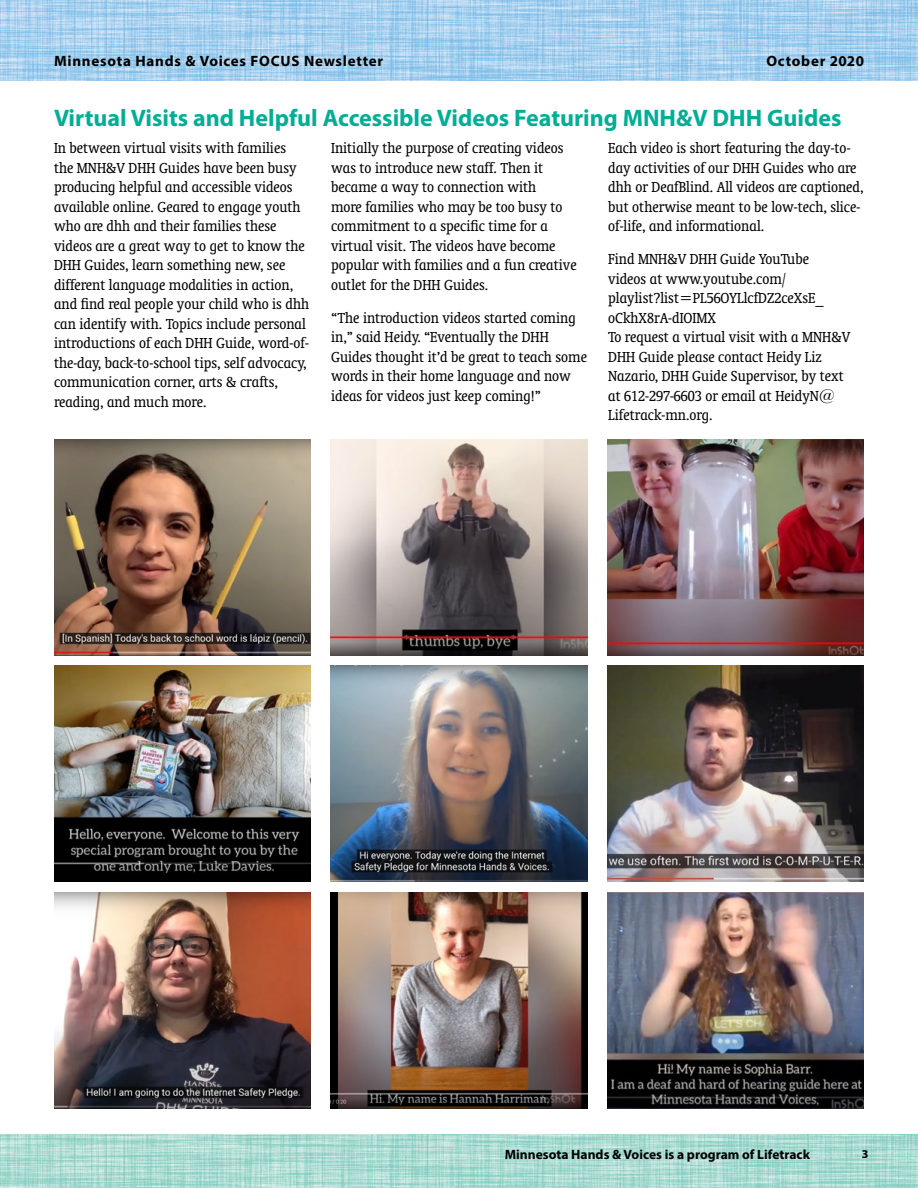
<style>
.page{position:relative;width:918px;height:1188px;background:#fff}
.page>*{position:absolute;margin:0;border:0;box-sizing:border-box;transform-origin:0 0}
.t1{font:700 24px "Myriad Pro";color:#00ae95}
.t2{font:condensed 16.5px/19.5px "Oranda BT";color:#000}
.t3{font:700 15px "Myriad Pro";letter-spacing:.05em;color:#000}
.t4{font:700 13.5px "Myriad Pro";color:#000}
.t5{font:700 12px "Myriad Pro";color:#000}
</style>
<div class="page">
<img style="left:1px;top:0;width:917px;height:81px">
<svg style="left:1px;top:1134px;width:917px;height:54px;background:#aadbd2"></svg>
<img style="left:0;top:1134px;width:1px;height:54px">
<img style="left:607px;top:439px;width:257px;height:216px">
<img style="left:54px;top:666px;width:257px;height:216px">
<img style="left:331px;top:439px;width:256px;height:216px">
<img style="left:607px;top:666px;width:257px;height:216px">
<img style="left:54px;top:439px;width:257px;height:216px">
<img style="left:54px;top:892px;width:257px;height:216px">
<img style="left:331px;top:666px;width:256px;height:216px">
<img style="left:331px;top:892px;width:256px;height:216px">
<img style="left:607px;top:892px;width:257px;height:216px">
<p class="t3" style="left:54px;top:51px;width:331px">Minnesota Hands &amp; Voices FOCUS Newsletter</p>
<p class="t3" style="left:766px;top:51px;width:99px">October 2020</p>
<h1 class="t1" style="left:54px;top:102px;width:789px">Virtual Visits and Helpful Accessible Videos Featuring MNH&amp;V DHH Guides</h1>
<p class="t2" style="left:54px;top:138px;width:257px">In between virtual visits with families the MNH&amp;V DHH Guides have been busy producing helpful and accessible videos available online. Geared to engage youth who are dhh and their families these videos are a great way to get to know the DHH Guides, learn something new, see different language modalities in action, and find real people your child who is dhh can identify with. Topics include personal introductions of each DHH Guide, word-of&shy;the-day, back-to-school tips, self advocacy, communication corner, arts &amp; crafts, reading, and much more.</p>
<p class="t2" style="left:331px;top:138px;width:247px">Initially the purpose of creating videos was to introduce new staff. Then it became a way to connection with<br>more families who may be too busy to commitment to a specific time for a virtual visit. The videos have become popular with families and a fun creative outlet for the DHH Guides.</p>
<p class="t2" style="left:331px;top:307px;width:257px">“The introduction videos started coming in,” said Heidy. “Eventually the DHH Guides thought it’d be great to teach some words in their home language and now ideas for videos just keep coming!”</p>
<p class="t2" style="left:608px;top:138px;width:257px">Each video is short featuring the day-to&shy;day activities of our DHH Guides who are dhh or DeafBlind. All videos are captioned, but otherwise meant to be low-tech, slice&shy;of-life, and informational.</p>
<p class="t2" style="left:608px;top:249px;width:244px">Find MNH&amp;V DHH Guide YouTube videos at www.youtube.com/ playlist?list=PL56OYLlcfDZ2ceXsE_ oCkhX8rA-dIOIMX<br>To request a virtual visit with a MNH&amp;V<br>DHH Guide please contact Heidy Liz<br>Nazario, DHH Guide Supervisor, by text at 612-297-6603 or email at HeidyN@<br>Lifetrack-mn.org.</p>
<p class="t4" style="left:505px;top:1145px;width:307px">Minnesota Hands &amp; Voices is a program of Lifetrack</p>
<p class="t5" style="left:862px;top:1146px;width:8px">3</p>
</div>
